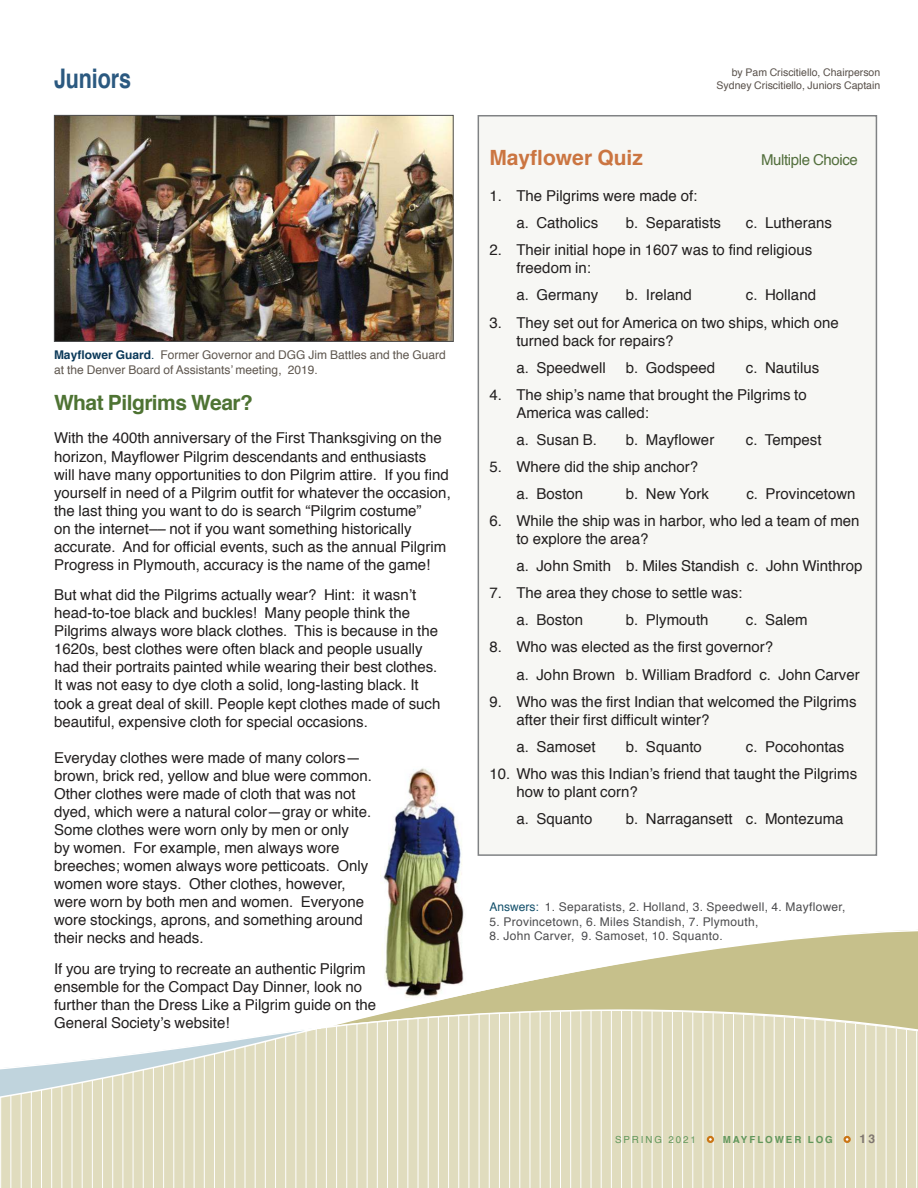
<style>
.page{position:relative;width:918px;height:1188px;background:#fff}
.page>*{position:absolute;margin:0;border:0;box-sizing:border-box;transform-origin:0 0}
.t1{font:700 27px "Helvetica";letter-spacing:-.005em;color:#2b5980;scale:.8 1}
.t2{font:700 21px "Helvetica";letter-spacing:-.025em;color:#4e7333}
.t3{font:700 21px "Helvetica";color:#cb7541}
.t4{font:15px/18px "Helvetica";color:#221f1f}
.t5{font:15px "Helvetica";letter-spacing:-.025em;color:#536f3d}
.t6{font:12px "Helvetica";letter-spacing:.025em;color:#4c4c4e}
.t7{font:12px/15px "Helvetica";color:#5e564e}
.t8{font:700 12px "Helvetica";color:#7e756f}
.t9{font:10.5px "Helvetica";color:#58504a}
.t10{font:700 9.75px "Helvetica";letter-spacing:.2em;color:#61965b}
.t11{font:9.75px "Helvetica";letter-spacing:.2em;color:#61965b}
.s1{font-weight:700;color:#0b3959}
.s2{color:#0b3959}
.s3{color:#124f6a}
</style>
<div class="page">
<img style="left:380px;top:768px;width:82px;height:132px">
<div style="left:478px;top:115px;width:399px;height:741px;background:#f7f7f4;border:2px solid #808284"></div>
<img style="left:56px;top:117px;width:396px;height:223px">
<div style="left:54px;top:115px;width:400px;height:227px;border:1px solid #4e4f51"></div>
<svg style="left:0;top:900px;width:918px;height:288px"></svg>
<div style="left:707px;top:1136px;width:7px;height:7px;border:2px solid #cb7616;border-radius:50%"></div>
<div style="left:844px;top:1136px;width:7px;height:7px;border:2px solid #cb7616;border-radius:50%"></div>
<h1 class="t1" style="left:54px;top:57px;width:98px">Juniors</h1>
<p class="t7" style="left:54px;top:348px;width:393px"><span class="s1">Mayflower Guard</span><span class="s2">.</span> Former Governor and DGG Jim Battles and the Guard at the Denver Board of Assistants’ meeting, 2019.</p>
<h2 class="t2" style="left:54px;top:386px;width:201px">What Pilgrims Wear?</h2>
<p class="t4" style="left:54px;top:430px;width:398px">With the 400th anniversary of the First Thanksgiving on the horizon, Mayflower Pilgrim descendants and enthusiasts<br>will have many opportunities to don Pilgrim attire. If you find yourself in need of a Pilgrim outfit for whatever the occasion, the last thing you want to do is search “Pilgrim costume”<br>on the internet–– not if you want something historically accurate. And for official events, such as the annual Pilgrim Progress in Plymouth, accuracy is the name of the game!</p>
<p class="t4" style="left:54px;top:586px;width:388px">But what did the Pilgrims actually wear? Hint: it wasn’t head-to-toe black and buckles! Many people think the Pilgrims always wore black clothes. This is because in the 1620s, best clothes were often black and people usually had their portraits painted while wearing their best clothes.<br>It was not easy to dye cloth a solid, long-lasting black. It took a great deal of skill. People kept clothes made of such beautiful, expensive cloth for special occasions.</p>
<p class="t4" style="left:54px;top:749px;width:320px">Everyday clothes were made of many colors— brown, brick red, yellow and blue were common.<br>Other clothes were made of cloth that was not dyed, which were a natural color—gray or white.<br>Some clothes were worn only by men or only<br>by women. For example, men always wore breeches; women always wore petticoats. Only women wore stays. Other clothes, however, were worn by both men and women. Everyone wore stockings, aprons, and something around their necks and heads.</p>
<p class="t4" style="left:54px;top:960px;width:324px">If you are trying to recreate an authentic Pilgrim ensemble for the Compact Day Dinner, look no further than the Dress Like a Pilgrim guide on the General Society’s website!</p>
<p class="t9" style="left:732px;top:68px;width:150px">by Pam Criscitiello, Chairperson</p>
<p class="t9" style="left:717px;top:81px;width:165px">Sydney Criscitiello, Juniors Captain</p>
<h2 class="t3" style="left:489px;top:150px;width:155px">Mayflower Quiz</h2>
<p class="t5" style="left:761px;top:153px;width:98px">Multiple Choice</p>
<p class="t4" style="left:516px;top:183px;width:182px;line-height:27px;text-indent:-27px">1. The Pilgrims were made of: a. Catholics</p>
<p class="t4" style="left:626px;top:215px;width:97px">b. Separatists</p>
<p class="t4" style="left:746px;top:215px;width:87px">c. Lutherans</p>
<p class="t4" style="left:516px;top:242px;width:297px;text-indent:-27px">2. Their initial hope in 1607 was to find religious freedom in:</p>
<p class="t4" style="left:516px;top:287px;width:83px">a. Germany</p>
<p class="t4" style="left:626px;top:287px;width:67px">b. Ireland</p>
<p class="t4" style="left:746px;top:287px;width:72px">c. Holland</p>
<p class="t4" style="left:516px;top:314px;width:324px;text-indent:-27px">3. They set out for America on two ships, which one turned back for repairs?</p>
<p class="t4" style="left:516px;top:360px;width:91px">a. Speedwell</p>
<p class="t4" style="left:626px;top:360px;width:91px">b. Godspeed</p>
<p class="t4" style="left:746px;top:360px;width:75px">c. Nautilus</p>
<p class="t4" style="left:516px;top:386px;width:292px;text-indent:-27px">4. The ship’s name that brought the Pilgrims to<br>America was called:</p>
<p class="t4" style="left:516px;top:432px;width:82px">a. Susan B.</p>
<p class="t4" style="left:626px;top:432px;width:90px">b. Mayflower</p>
<p class="t4" style="left:746px;top:432px;width:77px">c. Tempest</p>
<p class="t4" style="left:516px;top:454px;width:183px;line-height:27.2px;text-indent:-27px">5. Where did the ship anchor? a. Boston</p>
<p class="t4" style="left:626px;top:486px;width:84px">b. New York</p>
<p class="t4" style="left:746px;top:486px;width:111px">c. Provincetown</p>
<p class="t4" style="left:516px;top:513px;width:345px;text-indent:-27px">6. While the ship was in harbor, who led a team of men to explore the area?</p>
<p class="t4" style="left:516px;top:558px;width:347px">a. John Smith b. Miles Standish c. John Winthrop</p>
<p class="t4" style="left:516px;top:581px;width:227px;line-height:27px;text-indent:-27px">7. The area they chose to settle was: a. Boston</p>
<p class="t4" style="left:626px;top:612px;width:84px">b. Plymouth</p>
<p class="t4" style="left:746px;top:612px;width:63px">c. Salem</p>
<p class="t4" style="left:516px;top:635px;width:345px;line-height:27px;text-indent:-27px">8. Who was elected as the first governor?<br>a. John Brown b. William Bradford c. John Carver</p>
<p class="t4" style="left:516px;top:693px;width:342px;text-indent:-27px">9. Who was the first Indian that welcomed the Pilgrims after their first difficult winter?</p>
<p class="t4" style="left:516px;top:738px;width:81px">a. Samoset</p>
<p class="t4" style="left:626px;top:738px;width:77px">b. Squanto</p>
<p class="t4" style="left:746px;top:738px;width:100px">c. Pocohontas</p>
<p class="t4" style="left:516px;top:765px;width:342px;text-indent:-27px">10. Who was this Indian’s friend that taught the Pilgrims how to plant corn?</p>
<p class="t4" style="left:516px;top:810px;width:77px">a. Squanto</p>
<p class="t4" style="left:626px;top:810px;width:219px">b. Narragansett c. Montezuma</p>
<p class="t6" style="left:490px;top:902px;width:357px"><span class="s3">Answers:</span> 1. Separatists, 2. Holland, 3. Speedwell, 4. Mayflower,</p>
<p class="t6" style="left:490px;top:917px;width:270px">5. Provincetown, 6. Miles Standish, 7. Plymouth,</p>
<p class="t6" style="left:490px;top:927px;width:235px">8. John Carver, 9. Samoset, 10. Squanto.</p>
<p class="t11" style="left:615px;top:1135px;width:83px">SPRING 2021</p>
<p class="t10" style="left:723px;top:1136px;width:111px">MAYFLOWER LOG</p>
<p class="t8" style="left:860px;top:1134px;width:17px">13</p>
</div>
